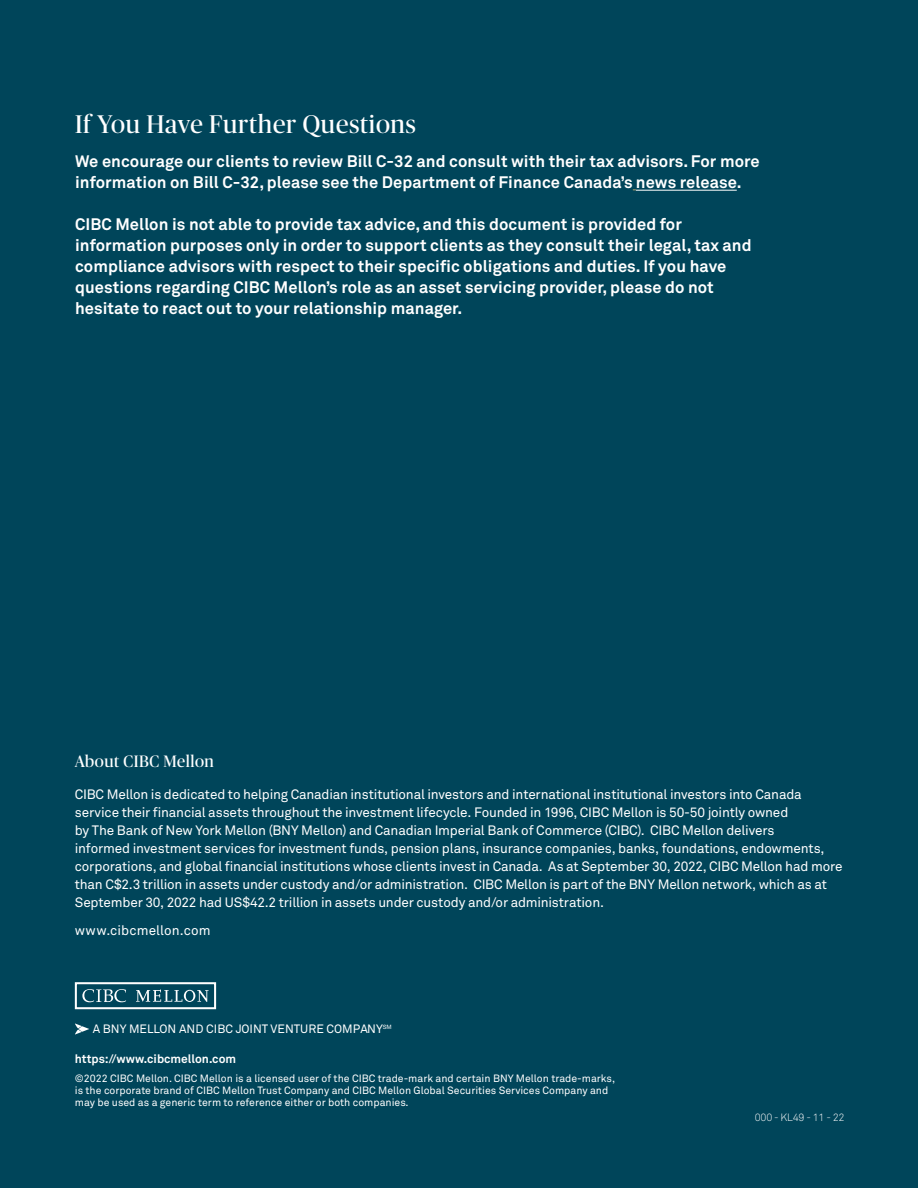
<style>
.page{position:relative;width:918px;height:1188px;background:#00455a}
.page>*{position:absolute;margin:0;border:0;box-sizing:border-box;transform-origin:0 0}
.t1{font:25.5px "Publico Banner";letter-spacing:.03em;color:#fff}
.Body_-_Paragraph_tex{font:700 16.5px/21px "Akkurat Pro";letter-spacing:.005em;color:#fff}
.t2{font:16.5px "Publico Banner";letter-spacing:.03em;color:#fff}
.Body_Copy__Akkurat_P{font:13.5px/18px "Akkurat Pro";letter-spacing:-.015em;color:#fff}
.Body_Copy__Akkurat_P-2{font:13.5px "Akkurat Pro";letter-spacing:.01em;color:#fff}
.t3{font:12px "Akkurat Pro";color:#fff}
.t4{font:700 12px "Akkurat Pro";color:#fff}
.t5{font:10.5px/12px "Akkurat Pro";color:#fff}
.Profile_BODY_COPY{font:300 10.5px "Akkurat Pro";letter-spacing:-.02em;color:#fff}
</style>
<div class="page">
<svg style="left:75px;top:1023px;width:14px;height:12px"></svg>
<div style="left:75px;top:982px;width:141px;height:27px;border:2px solid #fff"></div>
<svg style="left:82px;top:989px;width:44px;height:13px"></svg>
<svg style="left:136px;top:990px;width:73px;height:12px"></svg>
<hr style="left:636px;top:190px;width:101px;height:1px;background:#fff">
<p class="t1" style="left:75px;top:107px;width:342px">If You Have Further Questions</p>
<p class="Body_-_Paragraph_tex" style="left:75px;top:151px;width:686px">We encourage our clients to review Bill C-32 and consult with their tax advisors. For more information on Bill C-32, please see the Department of Finance Canada’s news release.</p>
<p class="Body_-_Paragraph_tex" style="left:75px;top:213px;width:678px">CIBC Mellon is not able to provide tax advice, and this document is provided for information purposes only in order to support clients as they consult their legal, tax and compliance advisors with respect to their specific obligations and duties. If you have questions regarding CIBC Mellon’s role as an asset servicing provider, please do not hesitate to react out to your relationship manager.</p>
<p class="t2" style="left:75px;top:750px;width:140px">About CIBC Mellon</p>
<p class="Body_Copy__Akkurat_P" style="left:75px;top:785px;width:769px">CIBC Mellon is dedicated to helping Canadian institutional investors and international institutional investors into Canada service their financial assets throughout the investment lifecycle. Founded in 1996, CIBC Mellon is 50-50 jointly owned<br>by The Bank of New York Mellon (BNY Mellon) and Canadian Imperial Bank of Commerce (CIBC). CIBC Mellon delivers<br>informed investment services for investment funds, pension plans, insurance companies, banks, foundations, endowments, corporations, and global financial institutions whose clients invest in Canada. As at September 30, 2022, CIBC Mellon had more than C$2.3 trillion in assets under custody and/or administration. CIBC Mellon is part of the BNY Mellon network, which as at September 30, 2022 had US$42.2 trillion in assets under custody and/or administration.</p>
<p class="Body_Copy__Akkurat_P-2" style="left:75px;top:922px;width:137px">www.cibcmellon.com</p>
<p class="t3" style="left:93px;top:1022px;width:301px">A BNY MELLON AND CIBC JOINT VENTURE COMPANY<sup>SM</sup></p>
<p class="t4" style="left:75px;top:1051px;width:163px">https://www.cibcmellon.com</p>
<p class="t5" style="left:75px;top:1072px;width:542px">©2022 CIBC Mellon. CIBC Mellon is a licensed user of the CIBC trade-mark and certain BNY Mellon trade-marks, is the corporate brand of CIBC Mellon Trust Company and CIBC Mellon Global Securities Services Company and may be used as a generic term to reference either or both companies.</p>
<p class="Profile_BODY_COPY" style="left:755px;top:1111px;width:91px">000 - KL49 - 11 - 22</p>
</div>
